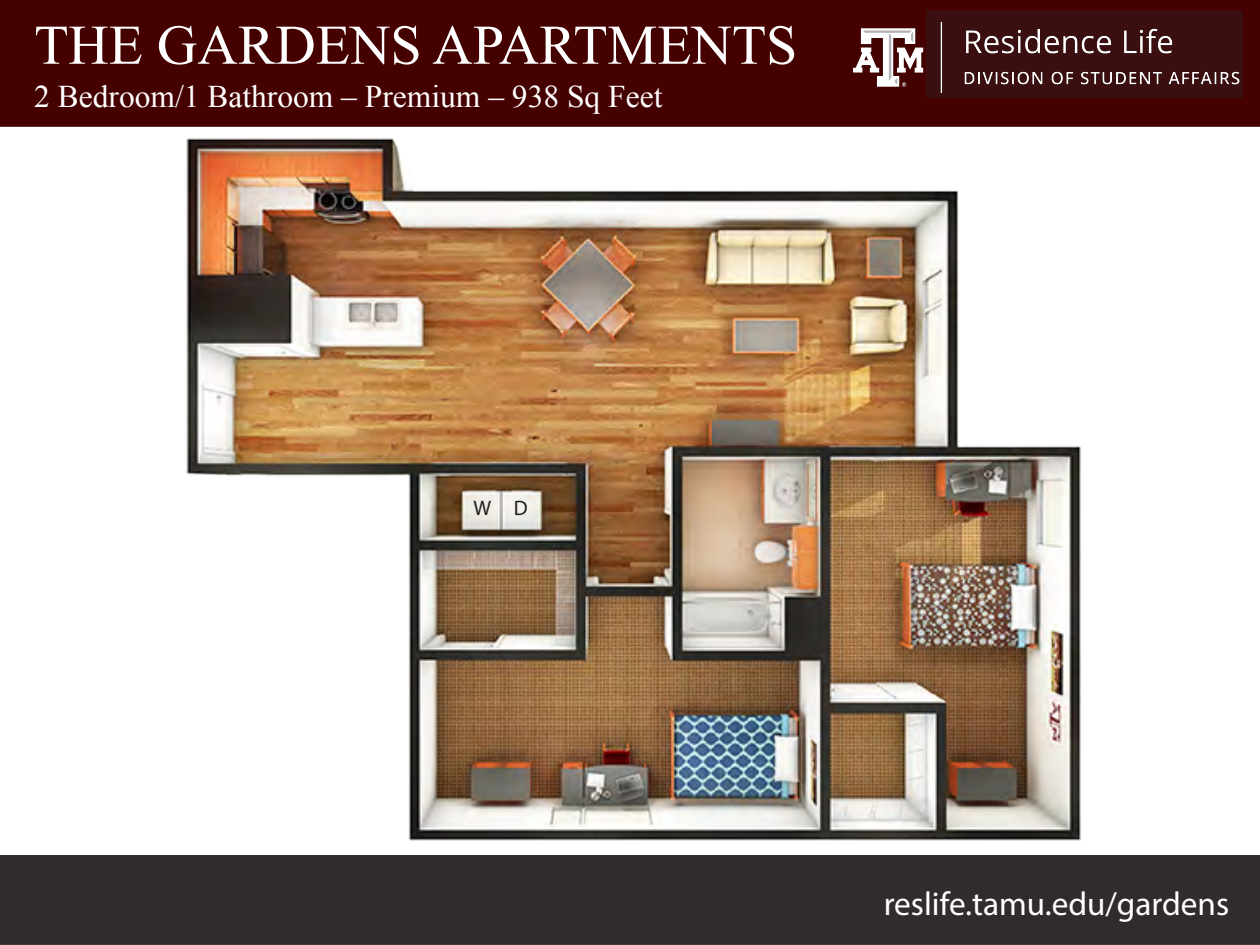
<style>
.page{position:relative;width:1260px;height:945px;background:#fff}
.page>*{position:absolute;margin:0;border:0;box-sizing:border-box;transform-origin:0 0}
.t1{font:56px "Times New Roman";color:#fff}
.t2{font:33.25px "Myriad Pro";color:#fff}
.t3{font:31.5px "Times New Roman";color:#fff}
.t4{font:21px "Myriad Pro";color:#231f20}
</style>
<div class="page">
<div style="left:0;top:0;width:1260px;height:126px;background:#450000"></div>
<div style="left:0;top:0;width:1260px;height:127px;border:2px solid #450000"></div>
<img style="left:1242px;top:9px;width:18px;height:77px">
<div style="left:0;top:856px;width:1260px;height:88px;background:#332c2c"></div>
<div style="left:0;top:855px;width:1260px;height:90px;border:2px solid #332c2c"></div>
<img style="left:186px;top:138px;width:895px;height:703px">
<div style="left:926px;top:10px;width:316px;height:88px;background:#3b0f10"></div>
<img style="left:854px;top:23px;width:386px;height:70px">
<h1 class="t1" style="left:34px;top:7px;width:764px">THE GARDENS APARTMENTS</h1>
<p class="t3" style="left:34px;top:76px;width:630px">2 Bedroom/1 Bathroom – Premium – 938 Sq Feet</p>
<p class="t4" style="left:474px;top:495px;width:56px">W D</p>
<p class="t2" style="left:884px;top:883px;width:347px">reslife.tamu.edu/gardens</p>
<p class="t3" style="left:1003px;top:881px;width:204px">reslife.tamu.edu</p>
</div>
